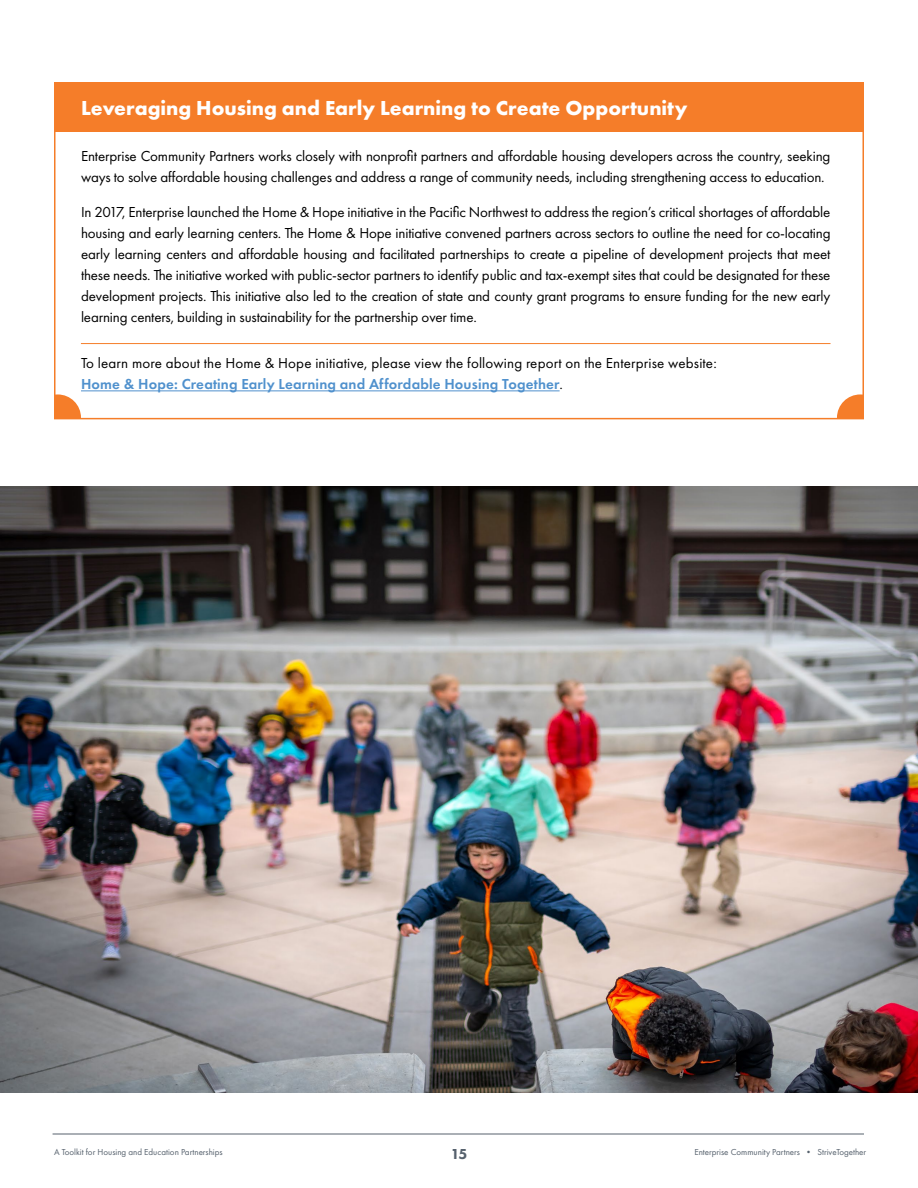
<style>
.page{position:relative;width:918px;height:1188px;background:#fff}
.page>*{position:absolute;margin:0;border:0;box-sizing:border-box;transform-origin:0 0}
.t1{font:700 21px "Futura PT";color:#fff}
.t2{font:15px/21px "Futura PT";letter-spacing:-.01em;color:#000}
.t3{font:15px/21px "Futura PT";letter-spacing:.01em;color:#000}
.t4{font:800 15px "Futura PT";color:#56616d}
.t5{font:9px "Futura PT";color:#56616d}
.s1{font-weight:600;color:#5091cd}
</style>
<div class="page">
<hr style="left:81px;top:391px;width:479px;height:1px;background:#5091cd">
<hr style="left:81px;top:343px;width:750px;height:1px;background:#f57d29">
<svg style="left:55px;top:394px;width:26px;height:25px"></svg>
<svg style="left:837px;top:394px;width:26px;height:25px"></svg>
<div style="left:54px;top:83px;width:810px;height:49px;background:#f57d29"></div>
<img style="left:0;top:486px;width:918px;height:606px">
<hr style="left:53px;top:1134px;width:811px;height:1px;background:#56616d">
<h1 class="t1" style="left:81px;top:94px;width:608px">Leveraging Housing and Early Learning to Create Opportunity</h1>
<p class="t2" style="left:81px;top:146px;width:751px">Enterprise Community Partners works closely with nonprofit partners and affordable housing developers across the country, seeking ways to solve affordable housing challenges and address a range of community needs, including strengthening access to education.</p>
<p class="t2" style="left:81px;top:201px;width:751px;text-align:justify">In 2017, Enterprise launched the Home &amp; Hope initiative in the Pacific Northwest to address the region’s critical shortages of affordable housing and early learning centers. The Home &amp; Hope initiative convened partners across sectors to outline the need for co-locating early learning centers and affordable housing and facilitated partnerships to create a pipeline of development projects that meet these needs. The initiative worked with public-sector partners to identify public and tax-exempt sites that could be designated for these development projects. This initiative also led to the creation of state and county grant programs to ensure funding for the new early learning centers, building in sustainability for the partnership over time.</p>
<p class="t3" style="left:81px;top:353px;width:637px">To learn more about the Home &amp; Hope initiative, please view the following report on the Enterprise website:<br><span class="s1">Home &amp; Hope: Creating Early Learning and Affordable Housing Together</span>.</p>
<p class="t5" style="left:54px;top:1147px;width:170px">A Toolkit for Housing and Education Partnerships</p>
<p class="t4" style="left:451px;top:1144px;width:18px">15</p>
<p class="t5" style="left:694px;top:1147px;width:173px">Enterprise Community Partners • StriveTogether</p>
</div>
